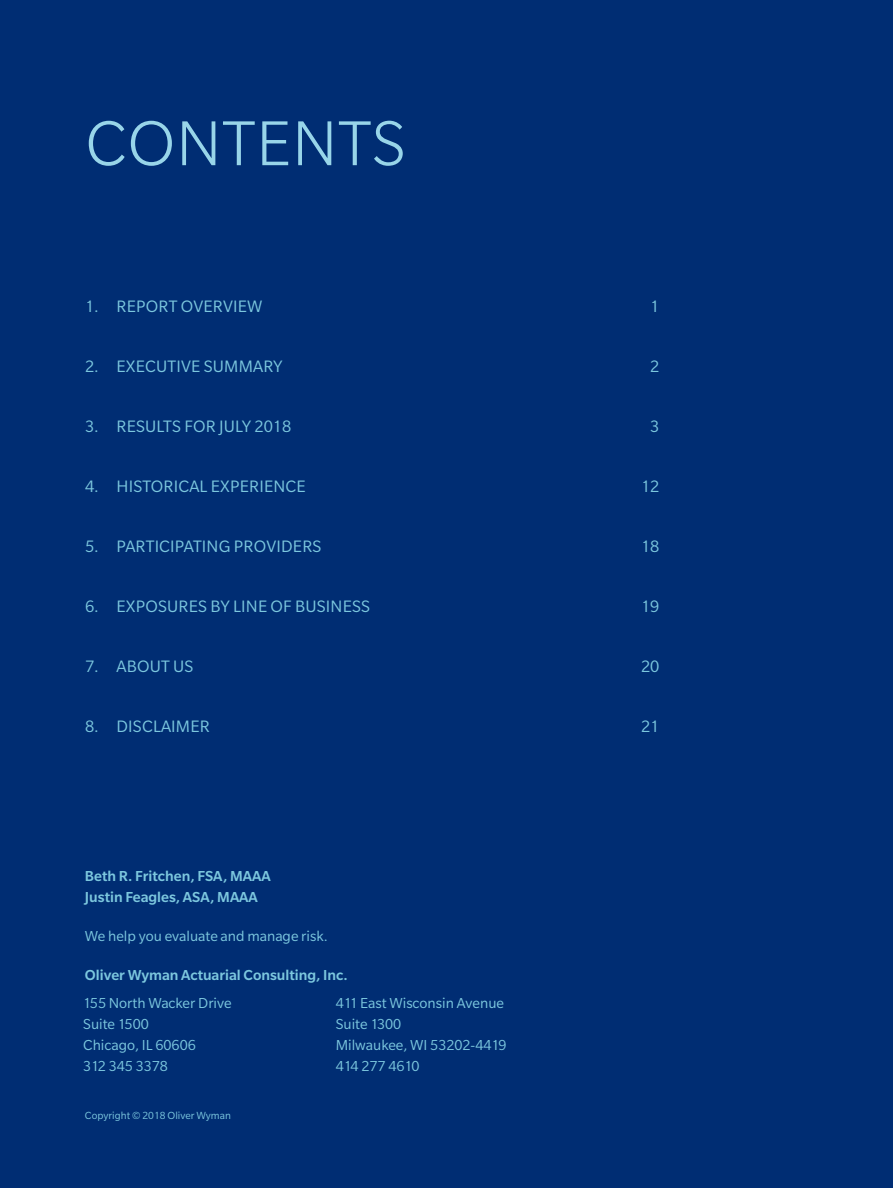
<style>
.page{position:relative;width:893px;height:1188px;background:#002d73}
.page>*{position:absolute;margin:0;border:0;box-sizing:border-box;transform-origin:0 0}
.t1{font:300 69px "Slate Pro";letter-spacing:.01em;color:#98d5e9}
.t2{font:18px "Slate Pro";letter-spacing:.01em;color:#7cc7de}
.t3{font:15.75px/21px "Slate Pro";color:#7cc7de}
.t4{font:500 15.75px/21px "Slate Pro";color:#7cc7de}
.t5{font:11.25px "Slate Pro";color:#7cc7de}
</style>
<div class="page">
<h1 class="t1" style="left:85px;top:108px;width:322px">CONTENTS</h1>
<p class="t2" style="left:85px;top:297px;width:179px">1. REPORT OVERVIEW</p>
<p class="t2" style="left:650px;top:297px;width:11px">1</p>
<p class="t2" style="left:85px;top:357px;width:199px">2. EXECUTIVE SUMMARY</p>
<p class="t2" style="left:650px;top:357px;width:11px">2</p>
<p class="t2" style="left:85px;top:417px;width:208px">3. RESULTS FOR JULY 2018</p>
<p class="t2" style="left:650px;top:417px;width:11px">3</p>
<p class="t2" style="left:85px;top:477px;width:222px">4. HISTORICAL EXPERIENCE</p>
<p class="t2" style="left:641px;top:477px;width:20px">12</p>
<p class="t2" style="left:85px;top:537px;width:238px">5. PARTICIPATING PROVIDERS</p>
<p class="t2" style="left:641px;top:537px;width:20px">18</p>
<p class="t2" style="left:85px;top:597px;width:287px">6. EXPOSURES BY LINE OF BUSINESS</p>
<p class="t2" style="left:641px;top:597px;width:20px">19</p>
<p class="t2" style="left:85px;top:657px;width:110px">7. ABOUT US</p>
<p class="t2" style="left:641px;top:657px;width:20px">20</p>
<p class="t2" style="left:85px;top:717px;width:126px">8. DISCLAIMER</p>
<p class="t2" style="left:641px;top:717px;width:20px">21</p>
<p class="t4" style="left:85px;top:865px;width:187px">Beth R. Fritchen, FSA, MAAA<br>Justin Feagles, ASA, MAAA</p>
<p class="t3" style="left:85px;top:925px;width:244px">We help you evaluate and manage risk.</p>
<p class="t4" style="left:85px;top:964px;width:264px">Oliver Wyman Actuarial Consulting, Inc.</p>
<p class="t3" style="left:336px;top:993px;width:172px">411 East Wisconsin Avenue<br>Suite 1300<br>Milwaukee, WI 53202-4419<br>414 277 4610</p>
<p class="t3" style="left:83px;top:993px;width:150px">155 North Wacker Drive<br>Suite 1500<br>Chicago, IL 60606<br>312 345 3378</p>
<p class="t5" style="left:85px;top:1110px;width:147px">Copyright © 2018 Oliver Wyman</p>
</div>
